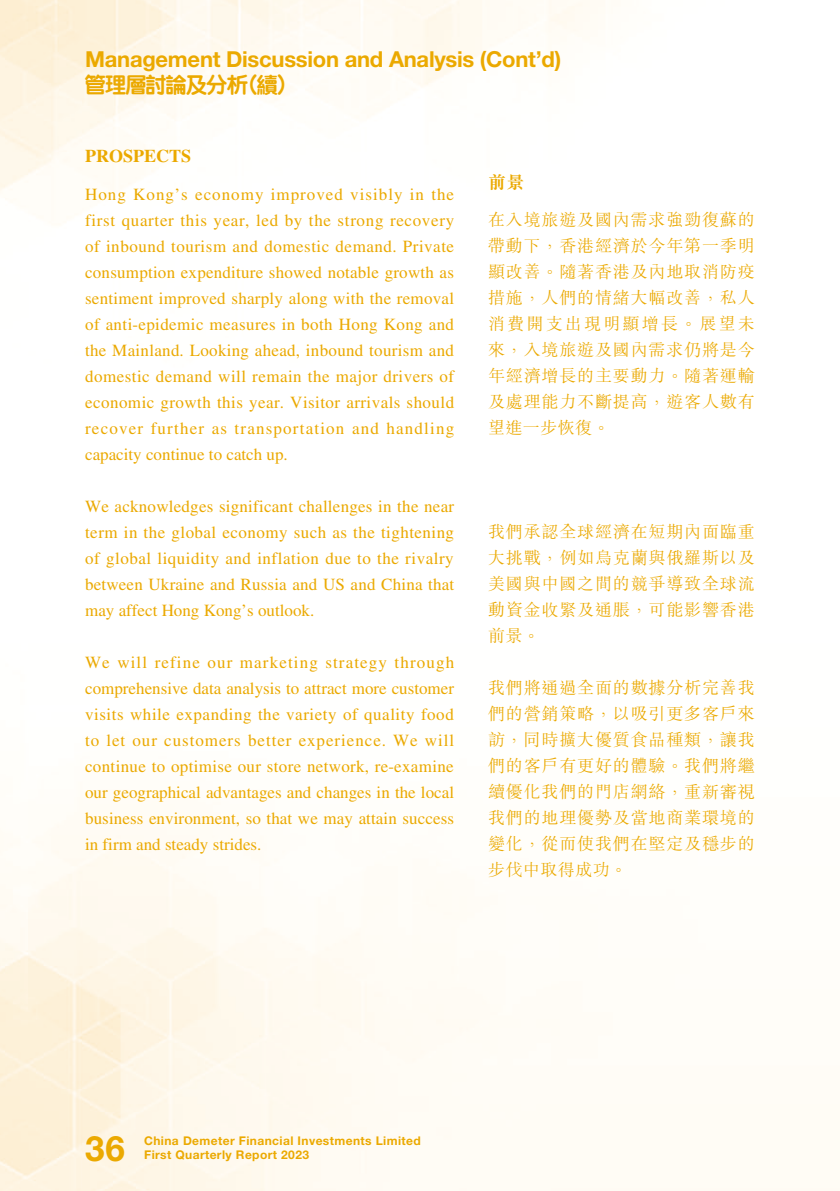
<style>
.page{position:relative;width:840px;height:1191px;background:#fff}
.page>*{position:absolute;margin:0;border:0;box-sizing:border-box;transform-origin:0 0}
.t1{font:700 35px "Helvetica Neue LT Std";color:#eba900}
.t2{font:700 22px "Helvetica Neue LT Std";letter-spacing:-.01em;color:#eba900}
.t3{font:800 22px "M Yuen HK";letter-spacing:-.08em;color:#eba900}
.t4{font:700 18px "Times LT Std";color:#eba900}
.t5{font:700 18px "M Sung HK";color:#eba900}
.t6{font:17px/26px "Times LT Std";letter-spacing:.005em;color:#eba900;text-align:justify}
.t7{font:300 17px/26px "M Sung HK";letter-spacing:.05em;color:#eba900;text-align:justify}
.t8{font:700 12px/14px "Helvetica Neue LT Std";letter-spacing:.035em;color:#eba900}
</style>
<div class="page">
<p class="t2" style="left:85px;top:45px;width:477px">Management Discussion and Analysis (Cont’d)</p>
<p class="t3" style="left:84px;top:74px;width:214px">管理層討論及分析（續）</p>
<p class="t4" style="left:85px;top:146px;width:108px">PROSPECTS</p>
<p class="t6" style="left:85px;top:181px;width:370px">Hong Kong’s economy improved visibly in the first quarter this year, led by the strong recovery of inbound tourism and domestic demand. Private consumption expenditure showed notable growth as sentiment improved sharply along with the removal of anti-epidemic measures in both Hong Kong and the Mainland. Looking ahead, inbound tourism and domestic demand will remain the major drivers of economic growth this year. Visitor arrivals should recover further as transportation and handling capacity continue to catch up.</p>
<p class="t6" style="left:85px;top:493px;width:370px">We acknowledges significant challenges in the near term in the global economy such as the tightening of global liquidity and inflation due to the rivalry between Ukraine and Russia and US and China that may affect Hong Kong’s outlook.</p>
<p class="t6" style="left:85px;top:649px;width:370px">We will refine our marketing strategy through comprehensive data analysis to attract more customer visits while expanding the variety of quality food to let our customers better experience. We will continue to optimise our store network, re-examine our geographical advantages and changes in the local business environment, so that we may attain success in firm and steady strides.</p>
<p class="t5" style="left:488px;top:173px;width:38px">前景</p>
<p class="t7" style="left:488px;top:206px;width:268px">在入境旅遊及國內需求強勁復蘇的帶動下，香港經濟於今年第一季明顯改善。隨著香港及內地取消防疫措施，人們的情緒大幅改善，私人消費開支出現明顯增長。展望未來，入境旅遊及國內需求仍將是今年經濟增長的主要動力。隨著運輸及處理能力不斷提高，遊客人數有望進一步恢復。</p>
<p class="t7" style="left:488px;top:517px;width:268px">我們承認全球經濟在短期內面臨重大挑戰，例如烏克蘭與俄羅斯以及美國與中國之間的競爭導致全球流動資金收緊及通脹，可能影響香港前景。</p>
<p class="t7" style="left:488px;top:673px;width:268px">我們將通過全面的數據分析完善我們的營銷策略，以吸引更多客戶來訪，同時擴大優質食品種類，讓我們的客戶有更好的體驗。我們將繼續優化我們的門店網絡，重新審視我們的地理優勢及當地商業環境的變化，從而使我們在堅定及穩步的步伐中取得成功。</p>
<h1 class="t1" style="left:85px;top:1127px;width:41px">36</h1>
<p class="t8" style="left:144px;top:1133px;width:278px">China Demeter Financial Investments Limited<br>First Quarterly Report 2023</p>
</div>
